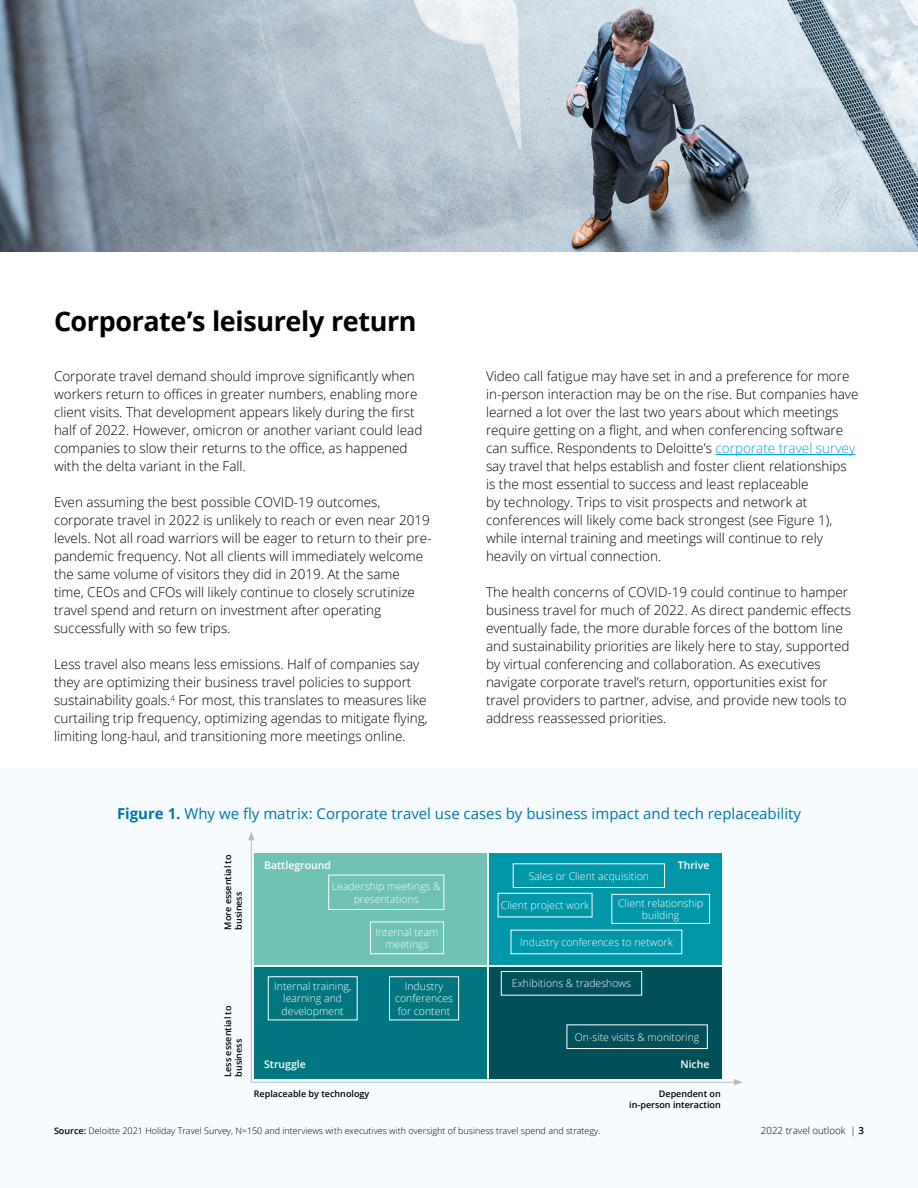
<style>
.page{position:relative;width:918px;height:1188px;background:#fff}
.page>*{position:absolute;margin:0;border:0;box-sizing:border-box;transform-origin:0 0}
.t1{font:700 27px "Open Sans";letter-spacing:-.015em;color:#000}
.t2{font:15px "Open Sans";color:#0076a8}
.t3{font:300 13.5px/18px "Open Sans";color:#000}
.t4{font:300 10.5px/12.6px "Open Sans";color:#fff;text-align:center}
.t5{font:600 10.5px "Open Sans";color:#fff}
.t6{font:300 9.75px "Open Sans";color:#000}
.t7{font:300 9px "Open Sans";color:#000}
.t8{font:600 9px/10.8px "Open Sans";color:#000}
.s1{color:#00a2e0}
.s2{font-weight:700}
.s3{font-weight:600}
</style>
<div class="page">
<div style="left:0;top:768px;width:918px;height:420px;background:#f6fbff"></div>
<div style="left:255px;top:853px;width:232px;height:112px;background:#6fc2b4"></div>
<div style="left:255px;top:967px;width:232px;height:112px;background:#007680"></div>
<div style="left:489px;top:853px;width:233px;height:112px;background:#0097a9"></div>
<div style="left:489px;top:967px;width:233px;height:112px;background:#004f59"></div>
<div style="left:328px;top:875px;width:116px;height:35px;border:1px solid #fff"></div>
<div style="left:370px;top:922px;width:74px;height:32px;border:1px solid #fff"></div>
<div style="left:389px;top:976px;width:70px;height:44px;border:1px solid #fff"></div>
<div style="left:501px;top:971px;width:141px;height:25px;border:1px solid #fff"></div>
<div style="left:498px;top:893px;width:94px;height:24px;border:1px solid #fff"></div>
<div style="left:611px;top:894px;width:99px;height:30px;border:1px solid #fff"></div>
<div style="left:513px;top:863px;width:152px;height:25px;border:1px solid #fff"></div>
<div style="left:567px;top:1024px;width:141px;height:25px;border:1px solid #fff"></div>
<hr style="left:251px;top:838px;width:1px;height:244px;background:#bbbcbc">
<svg style="left:248px;top:832px;width:7px;height:8px"></svg>
<hr style="left:252px;top:1082px;width:484px;height:1px;background:#bbbcbc">
<svg style="left:734px;top:1079px;width:9px;height:7px"></svg>
<img style="left:0;top:0;width:918px;height:251px">
<hr style="left:715px;top:454px;width:140px;height:1px;background:#00a2e0">
<h1 class="t1" style="left:54px;top:302px;width:364px">Corporate’s leisurely return</h1>
<p class="t3" style="left:54px;top:367px;width:370px">Corporate travel demand should improve significantly when workers return to offices in greater numbers, enabling more client visits. That development appears likely during the first half of 2022. However, omicron or another variant could lead companies to slow their returns to the office, as happened with the delta variant in the Fall.</p>
<p class="t3" style="left:54px;top:493px;width:379px">Even assuming the best possible COVID-19 outcomes, corporate travel in 2022 is unlikely to reach or even near 2019 levels. Not all road warriors will be eager to return to their pre&shy;pandemic frequency. Not all clients will immediately welcome the same volume of visitors they did in 2019. At the same time, CEOs and CFOs will likely continue to closely scrutinize travel spend and return on investment after operating successfully with so few trips.</p>
<p class="t3" style="left:54px;top:655px;width:375px">Less travel also means less emissions. Half of companies say they are optimizing their business travel policies to support sustainability goals.<sup>4</sup> For most, this translates to measures like curtailing trip frequency, optimizing agendas to mitigate flying, limiting long-haul, and transitioning more meetings online.</p>
<p class="t3" style="left:486px;top:367px;width:374px">Video call fatigue may have set in and a preference for more in-person interaction may be on the rise. But companies have learned a lot over the last two years about which meetings require getting on a flight, and when conferencing software can suffice. Respondents to Deloitte’s <span class="s1">corporate travel survey </span>say travel that helps establish and foster client relationships is the most essential to success and least replaceable<br>by technology. Trips to visit prospects and network at conferences will likely come back strongest (see Figure 1), while internal training and meetings will continue to rely heavily on virtual connection.</p>
<p class="t3" style="left:486px;top:583px;width:367px">The health concerns of COVID-19 could continue to hamper business travel for much of 2022. As direct pandemic effects eventually fade, the more durable forces of the bottom line and sustainability priorities are likely here to stay, supported by virtual conferencing and collaboration. As executives navigate corporate travel’s return, opportunities exist for travel providers to partner, advise, and provide new tools to address reassessed priorities.</p>
<p class="t2" style="left:117px;top:804px;width:685px"><span class="s2">Figure 1.</span> Why we fly matrix: Corporate travel use cases by business impact and tech replaceability</p>
<p class="t8" style="left:222px;top:930px;width:77px;rotate:-90deg">More essential to business</p>
<p class="t8" style="left:222px;top:1077px;width:73px;rotate:-90deg">Less essential to business</p>
<p class="t5" style="left:264px;top:858px;width:68px">Battleground</p>
<p class="t5" style="left:678px;top:858px;width:33px">Thrive</p>
<p class="t4" style="left:529px;top:869px;width:122px">Sales or Client acquisition</p>
<p class="t4" style="left:332px;top:880px;width:110px">Leadership meetings &amp; presentations</p>
<p class="t4" style="left:375px;top:925px;width:65px">Internal team meetings</p>
<p class="t4" style="left:274px;top:979px;width:79px">Internal training, learning and development</p>
<p class="t4" style="left:395px;top:979px;width:59px">Industry conferences for content</p>
<p class="t4" style="left:512px;top:977px;width:121px">Exhibitions &amp; tradeshows</p>
<p class="t4" style="left:501px;top:899px;width:90px">Client project work</p>
<p class="t4" style="left:618px;top:896px;width:87px">Client relationship building</p>
<p class="t4" style="left:520px;top:936px;width:154px">Industry conferences to network</p>
<p class="t5" style="left:264px;top:1057px;width:43px">Struggle</p>
<p class="t4" style="left:575px;top:1030px;width:126px">On-site visits &amp; monitoring</p>
<p class="t5" style="left:681px;top:1057px;width:31px">Niche</p>
<p class="t8" style="left:254px;top:1088px;width:117px">Replaceable by technology</p>
<p class="t8" style="left:629px;top:1088px;width:93px;text-align:right">Dependent on in-person interaction</p>
<p class="t7" style="left:54px;top:1125px;width:548px"><span class="s3">Source:</span> Deloitte 2021 Holiday Travel Survey, N=150 and interviews with executives with oversight of business travel spend and strategy.</p>
<p class="t6" style="left:761px;top:1124px;width:105px">2022 travel outlook | <span class="s3">3</span></p>
</div>
